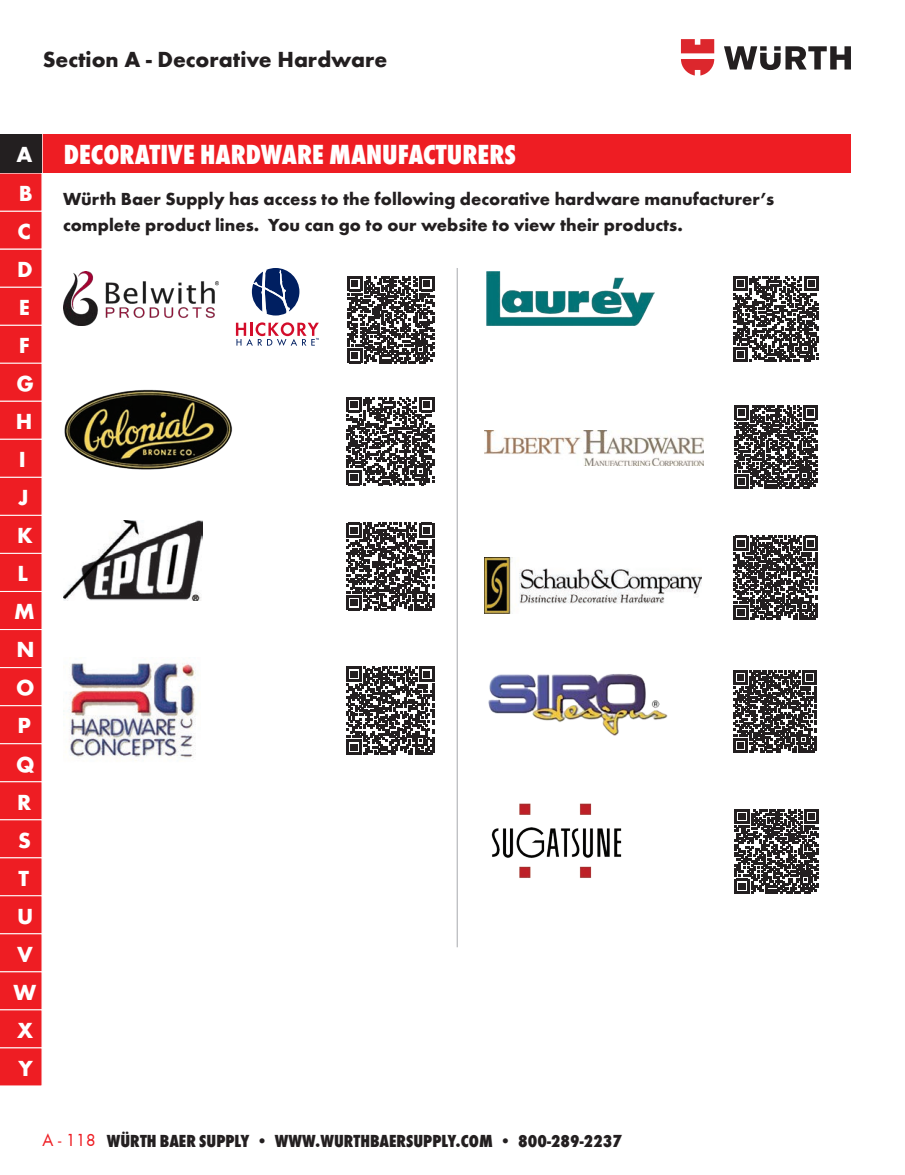
<style>
.page{position:relative;width:905px;height:1175px;background:#fff}
.page>*{position:absolute;margin:0;border:0;box-sizing:border-box;transform-origin:0 0}
.Cell{font:800 condensed 28.5px "Wuerth";color:#fff}
.t1{font:700 22.5px "Wuerth";color:#231f20}
.t2{font:700 22.5px/38px "Wuerth";color:#fff}
.t3{font:700 18px "Wuerth";color:#231f20}
.t4{font:800 condensed 18px "Wuerth";color:#231f20}
.s1{font-weight:400;font-stretch:normal;color:#ee1d23}
</style>
<div class="page">
<svg style="left:724px;top:46px;width:126px;height:24px"></svg>
<svg style="left:681px;top:39px;width:33px;height:36px"></svg>
<div style="left:0;top:134px;width:850px;height:39px;background:#ee1d23"></div>
<div style="left:0;top:173px;width:42px;height:913px;background:#ee1d23"></div>
<hr style="left:42px;top:132px;width:1px;height:955px;background:#fff">
<div style="left:0;top:134px;width:42px;height:39px;background:#231f20"></div>
<img style="left:63px;top:272px;width:155px;height:53px">
<svg style="left:347px;top:276px;width:87px;height:87px"></svg>
<svg style="left:346px;top:397px;width:88px;height:88px"></svg>
<img style="left:64px;top:389px;width:169px;height:81px">
<svg style="left:346px;top:523px;width:88px;height:87px"></svg>
<img style="left:63px;top:521px;width:140px;height:79px">
<svg style="left:252px;top:268px;width:47px;height:47px"></svg>
<svg style="left:236px;top:322px;width:83px;height:24px"></svg>
<svg style="left:346px;top:666px;width:88px;height:88px"></svg>
<svg style="left:733px;top:276px;width:85px;height:86px"></svg>
<svg style="left:734px;top:406px;width:83px;height:83px"></svg>
<svg style="left:733px;top:536px;width:84px;height:83px"></svg>
<svg style="left:733px;top:670px;width:83px;height:83px"></svg>
<svg style="left:734px;top:809px;width:85px;height:84px"></svg>
<img style="left:486px;top:271px;width:169px;height:54px">
<img style="left:484px;top:431px;width:219px;height:35px">
<img style="left:488px;top:674px;width:180px;height:62px">
<img style="left:491px;top:803px;width:131px;height:75px">
<img style="left:485px;top:557px;width:216px;height:56px">
<img style="left:63px;top:663px;width:133px;height:98px">
<hr style="left:457px;top:268px;width:1px;height:679px;background:#a8a9ad">
<p class="t1" style="left:43px;top:43px;width:346px">Section A - Decorative Hardware</p>
<p class="t2" style="left:17px;top:134px;width:17px">A</p>
<p class="Cell" style="left:64px;top:135px;width:454px">DECORATIVE HARDWARE MANUFACTURERS</p>
<p class="t2" style="left:19px;top:172px;width:15px">B</p>
<p class="t2" style="left:14px;top:211px;width:24px">C<br>D<br>E<br>F<br>G<br>H<br>I<br>J<br>K<br>L<br>M<br>N<br>O<br>P<br>Q<br>R<br>S<br>T<br>U<br>V<br>W<br>X<br>Y</p>
<p class="t3" style="left:63px;top:186px;width:712px">Würth Baer Supply has access to the following decorative hardware manufacturer’s</p>
<p class="t3" style="left:63px;top:211px;width:621px">complete product lines. You can go to our website to view their products.</p>
<p class="t4" style="left:43px;top:1128px;width:581px"><span class="s1">A - 118</span> WÜRTH BAER SUPPLY • WWW.WURTHBAERSUPPLY.COM • 800-289-2237</p>
</div>
